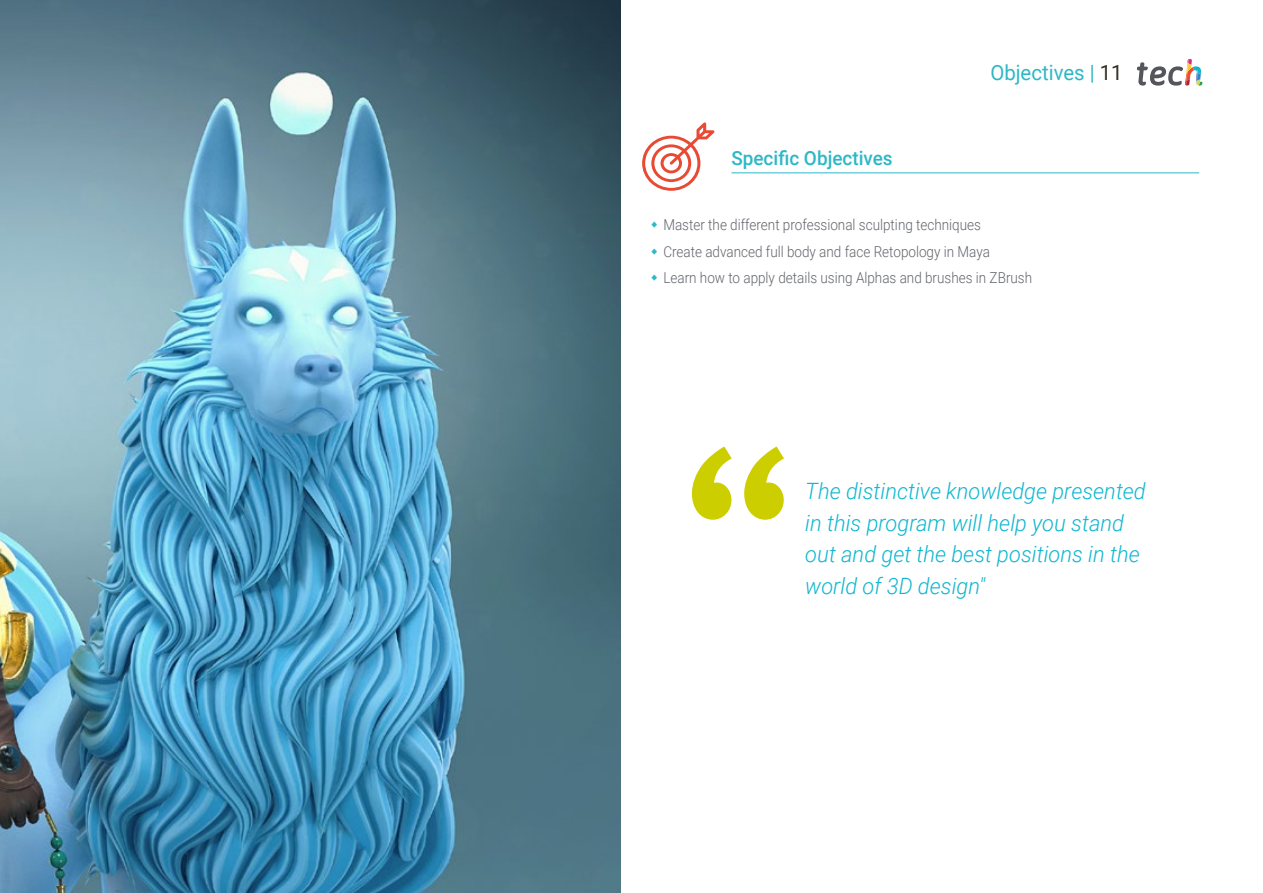
<style>
.page{position:relative;width:1263px;height:893px;background:#fff}
.page>*{position:absolute;margin:0;border:0;box-sizing:border-box;transform-origin:0 0}
.t1{font:italic 300 22.5px/31.5px "Roboto";color:#0fb6cf}
.t2{font:21px "Roboto";color:#2db8c5}
.t3{font:500 19.5px "Roboto";color:#2db8c5}
.t4{font:300 15px/26.7px "Roboto";color:#61646a;scale:.9 1}
.s1{color:#312e20}
</style>
<div class="page">
<hr style="left:731px;top:172px;width:468px;height:1px;background:#2db8c5">
<svg style="left:642px;top:122px;width:72px;height:69px"></svg>
<img style="left:0;top:0;width:621px;height:893px">
<svg style="left:1137px;top:59px;width:65px;height:27px"></svg>
<svg style="left:692px;top:446px;width:92px;height:74px"></svg>
<h3 class="t3" style="left:731px;top:144px;width:163px">Specific Objectives</h3>
<h2 class="t2" style="left:990px;top:57px;width:134px">Objectives | <span class="s1">11</span></h2>
<p class="t4" style="left:663px;top:211px;width:411px">Master the different professional sculpting techniques<br>Create advanced full body and face Retopology in Maya<br>Learn how to apply details using Alphas and brushes in ZBrush</p>
<h1 class="t1" style="left:805px;top:475px;width:342px">The distinctive knowledge presented in this program will help you stand out and get the best positions in the world of 3D design"</h1>
</div>
